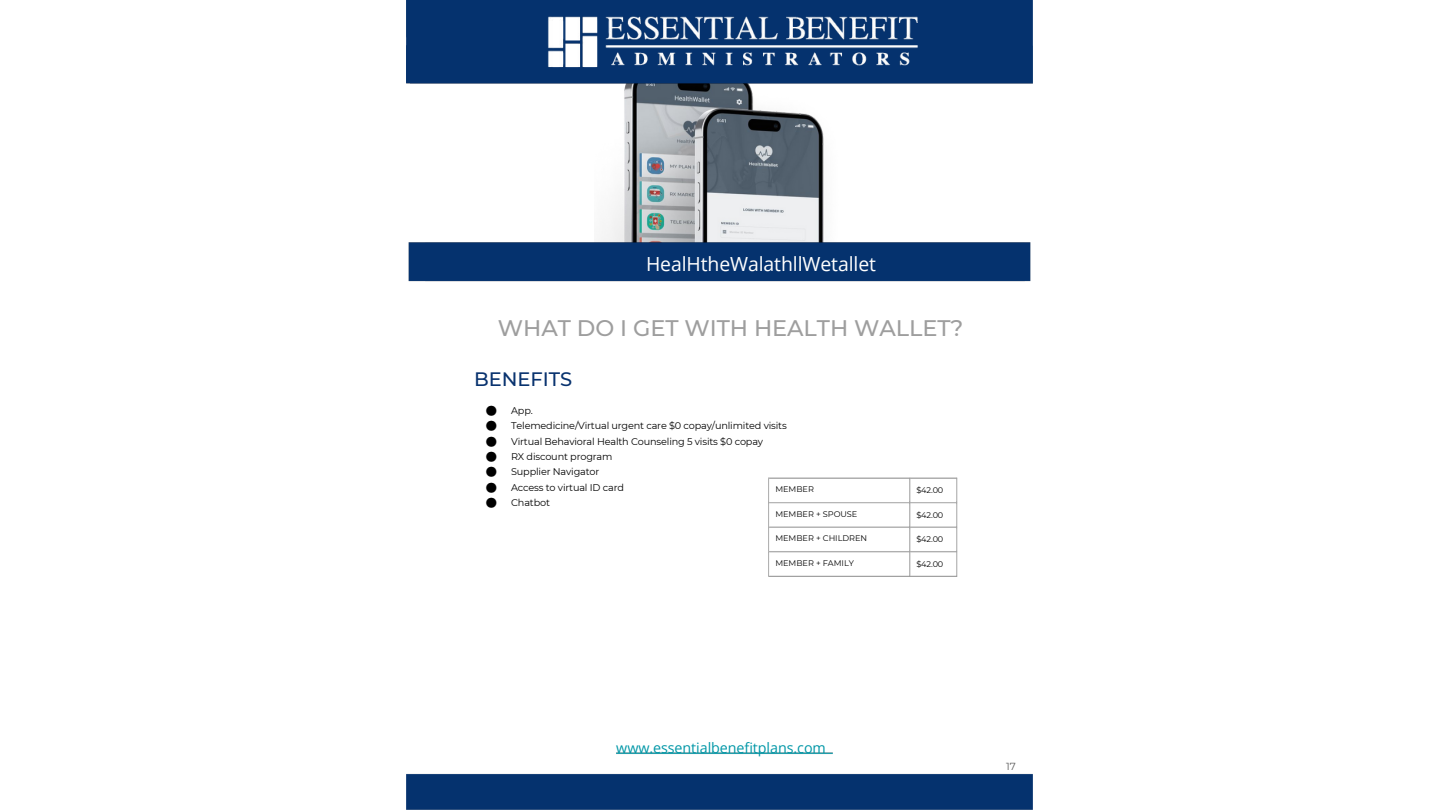
<style>
.page{position:relative;width:1440px;height:810px;background:#fff}
.page>*{position:absolute;margin:0;border:0;box-sizing:border-box;transform-origin:0 0}
.t1{font:500 22.5px "Montserrat";letter-spacing:-.005em;color:#9e9e9e}
.t2{font:19.4px "Open Sans";letter-spacing:-.005em;color:#fff}
.t3{font:500 19.4px "Montserrat";letter-spacing:-.005em;color:#09336f}
.t4{font:14.3px "Open Sans";letter-spacing:-.005em;color:#0097a7}
.t5{font:11.2px/15.3px "Noto Sans CJ Ksc";color:#000;text-align:justify}
.t6{font:10.2px "Montserrat";color:#595959}
.t7{font:9.7px/15.3px "Montserrat";letter-spacing:-.015em;color:#000}
.t8{font:8.2px "Montserrat";letter-spacing:-.005em;color:#000}
</style>
<div class="page">
<img style="left:601px;top:89px;width:223px;height:149px">
<img style="left:406px;top:0;width:627px;height:89px">
<img style="left:408px;top:238px;width:623px;height:44px">
<img style="left:541px;top:9px;width:383px;height:65px">
<img style="left:768px;top:477px;width:190px;height:100px">
<img style="left:406px;top:752px;width:627px;height:58px">
<h5 class="t2" style="left:646px;top:250px;width:231px">HealHtheWalathllWetallet</h5>
<h6 class="t1" style="left:498px;top:314px;width:467px">WHAT DO I GET WITH HEALTH WALLET?</h6>
<h6 class="t3" style="left:474px;top:367px;width:99px">BENEFITS</h6>
<h6 class="t5" style="left:486px;top:403px;width:13px">● ● ● ● ● ● ●</h6>
<h6 class="t7" style="left:511px;top:403px;width:277px">App.<br>Telemedicine/Virtual urgent care $0 copay/unlimited visits<br>Virtual Behavioral Health Counseling 5 visits $0 copay<br>RX discount program<br>Supplier Navigator<br>Access to virtual ID card<br>Chatbot</h6>
<p class="t8" style="left:775px;top:484px;width:40px">MEMBER</p>
<p class="t8" style="left:775px;top:509px;width:83px">MEMBER + SPOUSE</p>
<p class="t8" style="left:775px;top:533px;width:93px">MEMBER + CHILDREN</p>
<p class="t8" style="left:775px;top:558px;width:80px">MEMBER + FAMILY</p>
<p class="t8" style="left:916px;top:485px;width:28px">$42.00</p>
<p class="t8" style="left:916px;top:510px;width:28px">$42.00</p>
<h4 class="t8" style="left:916px;top:535px;width:28px">$42.00</h4>
<p class="t8" style="left:916px;top:559px;width:28px">$42.00</p>
<p class="t4" style="left:616px;top:738px;width:211px">www.essentialbenefitplans.com</p>
<p class="t6" style="left:1006px;top:760px;width:11px">17</p>
</div>
